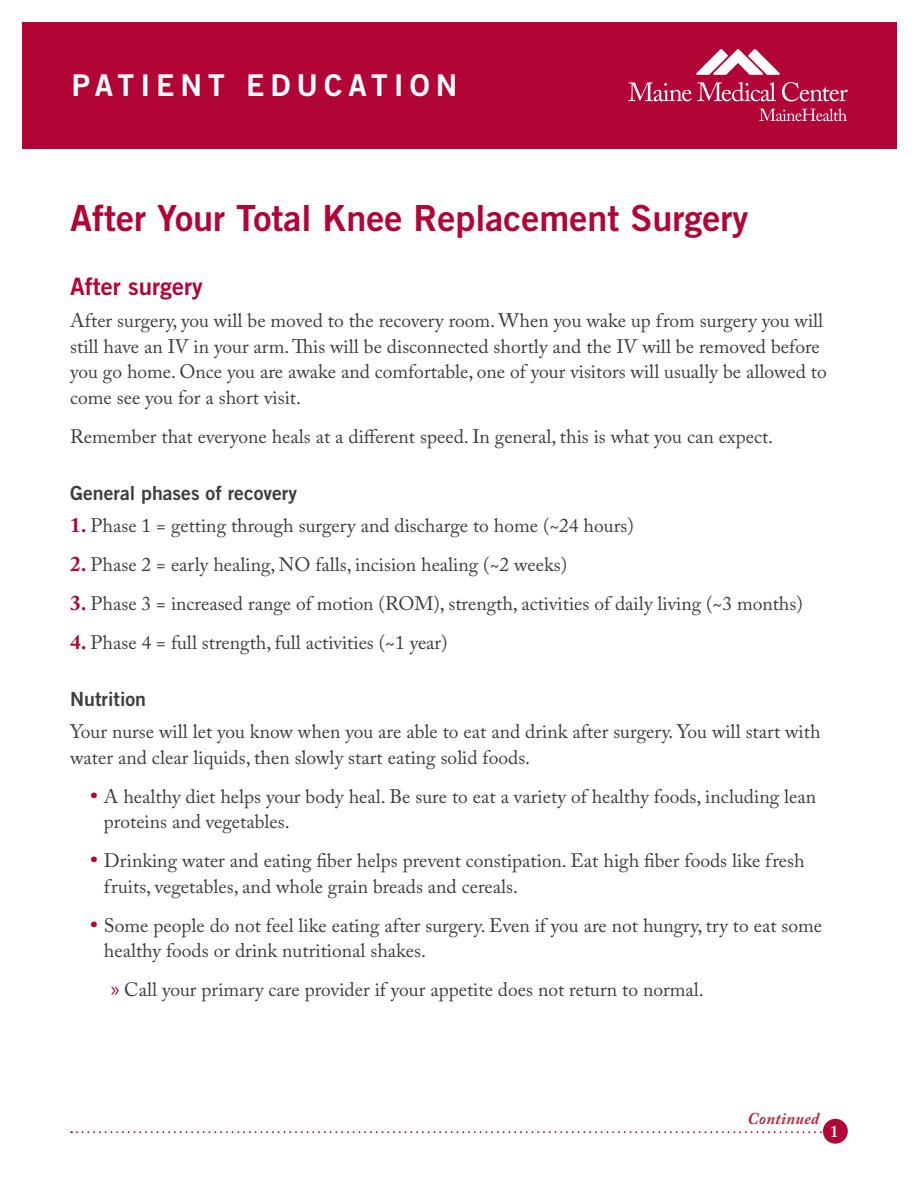
<style>
.page{position:relative;width:918px;height:1188px;background:#fff}
.page>*{position:absolute;margin:0;border:0;box-sizing:border-box;transform-origin:0 0}
.t1{font:36px "Trade Gothic LT Std Bd 2";color:#b30437}
.t2{font:30px "Trade Gothic LT Std Bd 2";letter-spacing:.2em;color:#fff}
.t3{font:24px "Trade Gothic LT Std Bd 2";color:#b30437}
.t4{font:19.5px/25.5px "Adobe Caslon Pro";color:#3e3e3f}
.t5{font:19.5px "Trade Gothic LT Std Bd 2";color:#3e3e3f}
.t6{font:italic 700 16.5px "Adobe Caslon Pro";letter-spacing:.02em;color:#b92a44}
.t7{font:600 16.5px "Adobe Caslon Pro";color:#fff}
.s1{font-weight:700;font-size:21px;color:#b30437}
.s2{font-family:"Myriad Pro";font-size:21px;color:#b30437}
</style>
<div class="page">
<div style="left:22px;top:22px;width:874px;height:126px;background:#b30437"></div>
<svg style="left:71px;top:1131px;width:751px;height:2px"></svg>
<div style="left:823px;top:1119px;width:25px;height:25px;background:#b30437;border-radius:50%"></div>
<svg style="left:628px;top:82px;width:148px;height:19px"></svg>
<svg style="left:782px;top:82px;width:66px;height:19px"></svg>
<svg style="left:696px;top:49px;width:84px;height:26px"></svg>
<svg style="left:759px;top:108px;width:88px;height:13px"></svg>
<h2 class="t2" style="left:72px;top:67px;width:387px">PATIENT EDUCATION</h2>
<h1 class="t1" style="left:70px;top:196px;width:680px">After Your Total Knee Replacement Surgery</h1>
<p class="t3" style="left:70px;top:271px;width:134px">After surgery</p>
<p class="t4" style="left:70px;top:308px;width:758px">After surgery, you will be moved to the recovery room. When you wake up from surgery you will still have an IV in your arm. This will be disconnected shortly and the IV will be removed before you go home. Once you are awake and comfortable, one of your visitors will usually be allowed to come see you for a short visit.</p>
<p class="t4" style="left:70px;top:423px;width:705px">Remember that everyone heals at a different speed. In general, this is what you can expect.</p>
<p class="t5" style="left:70px;top:481px;width:228px">General phases of recovery</p>
<p class="t4" style="left:70px;top:512px;width:565px"><span class="s1">1.</span> Phase 1 = getting through surgery and discharge to home (~24 hours)</p>
<p class="t4" style="left:70px;top:551px;width:498px"><span class="s1">2.</span> Phase 2 = early healing, NO falls, incision healing (~2 weeks)</p>
<p class="t4" style="left:70px;top:590px;width:734px"><span class="s1">3.</span> Phase 3 = increased range of motion (ROM), strength, activities of daily living (~3 months)</p>
<p class="t4" style="left:70px;top:629px;width:379px"><span class="s1">4.</span> Phase 4 = full strength, full activities (~1 year)</p>
<p class="t5" style="left:70px;top:687px;width:77px">Nutrition</p>
<p class="t4" style="left:70px;top:719px;width:752px">Your nurse will let you know when you are able to eat and drink after surgery. You will start with water and clear liquids, then slowly start eating solid foods.</p>
<p class="t4" style="left:104px;top:783px;width:714px;text-indent:-14px"><span class="s1">•</span> A healthy diet helps your body heal. Be sure to eat a variety of healthy foods, including lean proteins and vegetables.</p>
<p class="t4" style="left:104px;top:848px;width:702px;text-indent:-14px"><span class="s1">•</span> Drinking water and eating fiber helps prevent constipation. Eat high fiber foods like fresh fruits, vegetables, and whole grain breads and cereals.</p>
<p class="t4" style="left:104px;top:912px;width:720px;text-indent:-14px"><span class="s1">•</span> Some people do not feel like eating after surgery. Even if you are not hungry, try to eat some healthy foods or drink nutritional shakes.</p>
<p class="t4" style="left:111px;top:977px;width:595px"><span class="s2">»</span> Call your primary care provider if your appetite does not return to normal.</p>
<p class="t6" style="left:748px;top:1109px;width:73px">Continued</p>
<p class="t7" style="left:830px;top:1121px;width:10px">1</p>
</div>
